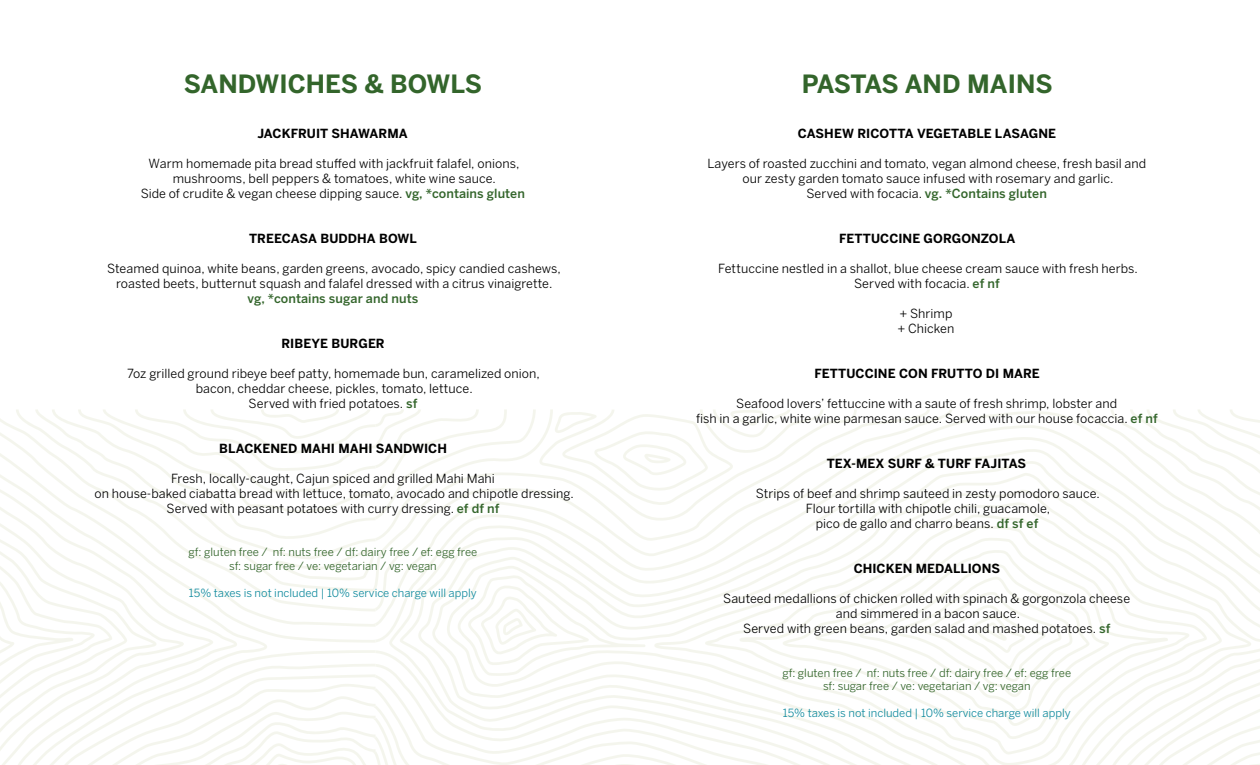
<style>
.page{position:relative;width:1260px;height:765px;background:#fff}
.page>*{position:absolute;margin:0;border:0;box-sizing:border-box;transform-origin:0 0}
.t1{font:700 25px "Benton Sans";color:#33652b}
.t2{font:12.5px/15px "Benton Sans";letter-spacing:.005em;color:#000;text-align:center}
.t3{font:700 12.5px "Benton Sans";letter-spacing:.005em;color:#000}
.t4{font:500 12.5px "Benton Sans";letter-spacing:.005em;color:#33652b}
.t5{font:11.25px/13.5px "Benton Sans";color:#33652b;text-align:center}
.t6{font:11.25px "Benton Sans";color:#128b9e}
.s1{font-weight:500;color:#33652b}
</style>
<div class="page">
<svg style="left:0;top:410px;width:1260px;height:355px"></svg>
<h1 class="t1" style="left:184px;top:69px;width:300px">SANDWICHES &amp; BOWLS</h1>
<p class="t3" style="left:257px;top:126px;width:152px">JACKFRUIT SHAWARMA</p>
<p class="t2" style="left:141px;top:156px;width:386px">Warm homemade pita bread stuffed with jackfruit falafel, onions, mushrooms, bell peppers &amp; tomatoes, white wine sauce.<br>Side of crudite &amp; vegan cheese dipping sauce. <span class="s1">vg, *contains gluten</span></p>
<p class="t3" style="left:249px;top:231px;width:169px">TREECASA BUDDHA BOWL</p>
<p class="t2" style="left:107px;top:261px;width:455px">Steamed quinoa, white beans, garden greens, avocado, spicy candied cashews, roasted beets, butternut squash and falafel dressed with a citrus vinaigrette.</p>
<p class="t4" style="left:248px;top:291px;width:172px">vg, *contains sugar and nuts</p>
<p class="t3" style="left:282px;top:336px;width:105px">RIBEYE BURGER</p>
<p class="t2" style="left:127px;top:366px;width:414px">7oz grilled ground ribeye beef patty, homemade bun, caramelized onion, bacon, cheddar cheese, pickles, tomato, lettuce.<br>Served with fried potatoes. <span class="s1">sf</span></p>
<p class="t3" style="left:219px;top:441px;width:229px">BLACKENED MAHI MAHI SANDWICH</p>
<p class="t2" style="left:94px;top:471px;width:481px">Fresh, locally-caught, Cajun spiced and grilled Mahi Mahi<br>on house-baked ciabatta bread with lettuce, tomato, avocado and chipotle dressing.<br>Served with peasant potatoes with curry dressing. <span class="s1">ef df nf</span></p>
<p class="t5" style="left:189px;top:545px;width:290px">gf: gluten free / nf: nuts free / df: dairy free / ef: egg free sf: sugar free / ve: vegetarian / vg: vegan</p>
<p class="t6" style="left:189px;top:586px;width:289px">15% taxes is not included | 10% service charge will apply</p>
<h1 class="t1" style="left:802px;top:69px;width:252px">PASTAS AND MAINS</h1>
<p class="t3" style="left:798px;top:126px;width:260px">CASHEW RICOTTA VEGETABLE LASAGNE</p>
<p class="t2" style="left:707px;top:156px;width:440px">Layers of roasted zucchini and tomato, vegan almond cheese, fresh basil and our zesty garden tomato sauce infused with rosemary and garlic.<br>Served with focacia. <span class="s1">vg. *Contains gluten</span></p>
<p class="t3" style="left:839px;top:231px;width:178px">FETTUCCINE GORGONZOLA</p>
<p class="t2" style="left:718px;top:261px;width:421px">Fettuccine nestled in a shallot, blue cheese cream sauce with fresh herbs.<br>Served with focacia. <span class="s1">ef nf</span></p>
<p class="t2" style="left:897px;top:306px;width:58px;text-align:left">+ Shrimp + Chicken</p>
<p class="t3" style="left:814px;top:366px;width:227px">FETTUCCINE CON FRUTTO DI MARE</p>
<p class="t2" style="left:696px;top:396px;width:463px">Seafood lovers’ fettuccine with a saute of fresh shrimp, lobster and<br>fish in a garlic, white wine parmesan sauce. Served with our house focaccia. <span class="s1">ef nf</span></p>
<p class="t3" style="left:827px;top:456px;width:201px">TEX-MEX SURF &amp; TURF FAJITAS</p>
<p class="t2" style="left:756px;top:486px;width:345px">Strips of beef and shrimp sauteed in zesty pomodoro sauce.<br>Flour tortilla with chipotle chili, guacamole,<br>pico de gallo and charro beans. <span class="s1">df sf ef</span></p>
<p class="t3" style="left:854px;top:561px;width:148px">CHICKEN MEDALLIONS</p>
<p class="t2" style="left:723px;top:591px;width:408px">Sauteed medallions of chicken rolled with spinach &amp; gorgonzola cheese and simmered in a bacon sauce.<br>Served with green beans, garden salad and mashed potatoes. <span class="s1">sf</span></p>
<p class="t5" style="left:783px;top:666px;width:290px">gf: gluten free / nf: nuts free / df: dairy free / ef: egg free sf: sugar free / ve: vegetarian / vg: vegan</p>
<p class="t6" style="left:783px;top:707px;width:289px">15% taxes is not included | 10% service charge will apply</p>
</div>
